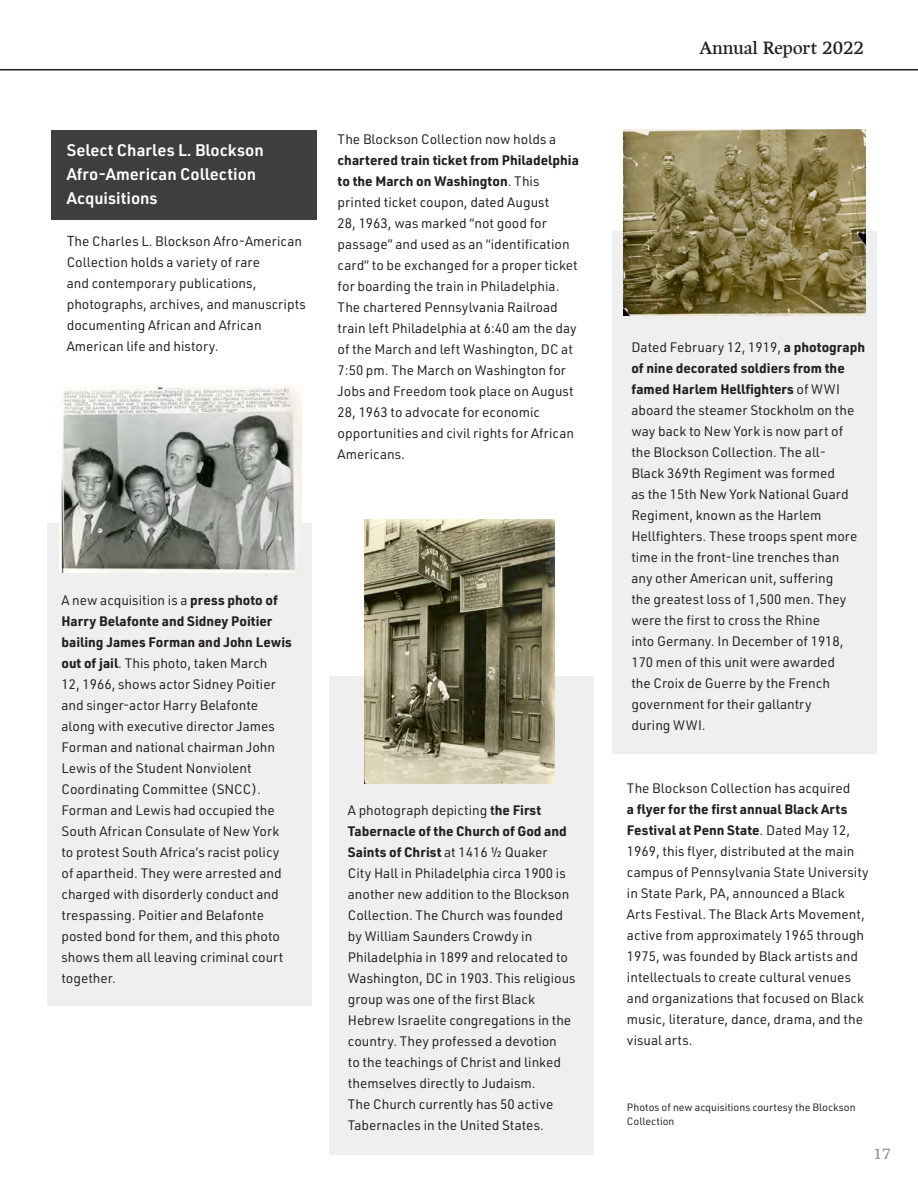
<style>
.page{position:relative;width:918px;height:1188px;background:#fff}
.page>*{position:absolute;margin:0;border:0;box-sizing:border-box;transform-origin:0 0}
.t1{font:18px "Harfang";color:#231f20}
.t2{font:600 16.5px/24px "URWDIN";color:#fff}
.t3{font:15px "Harfang";color:#939598}
.t4{font:13.5px/21px "URWDIN";color:#231f20}
.t5{font:10.5px/13.5px "URWDIN";color:#231f20}
.s1{font-size:14.25px}
.s2{font-weight:700}
.s3{font-weight:600}
</style>
<div class="page">
<hr style="left:0;top:69px;width:918px;height:1px;background:#231f20">
<div style="left:47px;top:524px;width:264px;height:482px;background:#efefef"></div>
<div style="left:330px;top:676px;width:264px;height:478px;background:#efefef"></div>
<div style="left:612px;top:232px;width:264px;height:522px;background:#efefef"></div>
<div style="left:52px;top:130px;width:265px;height:90px;background:#3e3e3f"></div>
<img style="left:60px;top:385px;width:242px;height:187px">
<img style="left:365px;top:519px;width:190px;height:264px">
<img style="left:623px;top:129px;width:243px;height:187px">
<p class="t2" style="left:67px;top:138px;width:199px">Select Charles L. Blockson<br>Afro-American Collection<br>Acquisitions</p>
<p class="t4" style="left:67px;top:231px;width:241px"><span class="s1">T</span>he Charles L. Blockson Afro-American Collection holds a variety of rare<br>and contemporary publications, photographs, archives, and manuscripts documenting African and African American life and history.</p>
<p class="t4" style="left:338px;top:128px;width:220px">The Blockson Collection now holds a</p>
<p class="t4" style="left:338px;top:149px;width:243px"><span class="s2">chartered train ticket from Philadelphia to the March on Washington</span>. This printed ticket coupon, dated August<br>28, 1963, was marked “not good for passage” and used as an “identifcation card” to be exchanged for a proper ticket for boarding the train in Philadelphia.<br>The chartered Pennsylvania Railroad train left Philadelphia at 6:40 am the day of the March and left Washington, DC at</p>
<p class="t4" style="left:338px;top:359px;width:238px">7:50 pm. The March on Washington for<br>Jobs and Freedom took place on August<br>28, 1963 to advocate for economic opportunities and civil rights for African<br>Americans.</p>
<p class="t4" style="left:61px;top:589px;width:232px">A new acquisition is a <span class="s2">press photo of Harry Belafonte and Sidney Poitier bailing James Forman and John Lewis out of jail</span>. This photo, taken March<br>12, 1966, shows actor Sidney Poitier and singer-actor Harry Belafonte along with executive director James Forman and national chairman John Lewis of the Student Nonviolent Coordinating Committee (SNCC).<br>Forman and Lewis had occupied the South African Consulate of New York to protest South Africa’s racist policy of apartheid. They were arrested and charged with disorderly conduct and trespassing. Poitier and Belafonte posted bond for them, and this photo shows them all leaving criminal court together.</p>
<p class="t4" style="left:348px;top:799px;width:229px">A photograph depicting <span class="s3">t</span><span class="s2">he First Tabernacle of the Church of God and Saints of Christ</span> at 1416 ½ Quaker<br>City Hall in Philadelphia circa 1900 is another new addition to the Blockson Collection. The Church was founded by William Saunders Crowdy in Philadelphia in 1899 and relocated to Washington, DC in 1903. This religious group was one of the frst Black Hebrew Israelite congregations in the country. They professed a devotion<br>to the teachings of Christ and linked themselves directly to Judaism.<br>The Church currently has 50 active Tabernacles in the United States.</p>
<h1 class="t1" style="left:699px;top:37px;width:166px">Annual Report 2022</h1>
<p class="t4" style="left:631px;top:336px;width:235px">Dated February 12, 1919, <span class="s2">a photograph of nine decorated soldiers from the famed Harlem Hellfghters</span> of WWI aboard the steamer Stockholm on the way back to New York is now part of the Blockson Collection. The all-<br>Black 369th Regiment was formed<br>as the 15th New York National Guard<br>Regiment, known as the Harlem<br>Hellfghters. These troops spent more time in the front-line trenches than<br>any other American unit, sufering<br>the greatest loss of 1,500 men. They were the frst to cross the Rhine<br>into Germany. In December of 1918,<br>170 men of this unit were awarded<br>the Croix de Guerre by the French government for their gallantry<br>during WWI.</p>
<p class="t4" style="left:627px;top:777px;width:225px">The Blockson Collection has acquired</p>
<p class="t4" style="left:627px;top:798px;width:243px"><span class="s2">a fyer for the frst annual Black Arts Festival at Penn State</span>. Dated May 12, 1969, this fyer, distributed at the main campus of Pennsylvania State University in State Park, PA, announced a Black Arts Festival. The Black Arts Movement, active from approximately 1965 through 1975, was founded by Black artists and intellectuals to create cultural venues and organizations that focused on Black music, literature, dance, drama, and the visual arts.</p>
<p class="t5" style="left:627px;top:1101px;width:230px">Photos of new acquisitions courtesy the Blockson<br>Collection</p>
<p class="t3" style="left:874px;top:1145px;width:19px">17</p>
</div>
